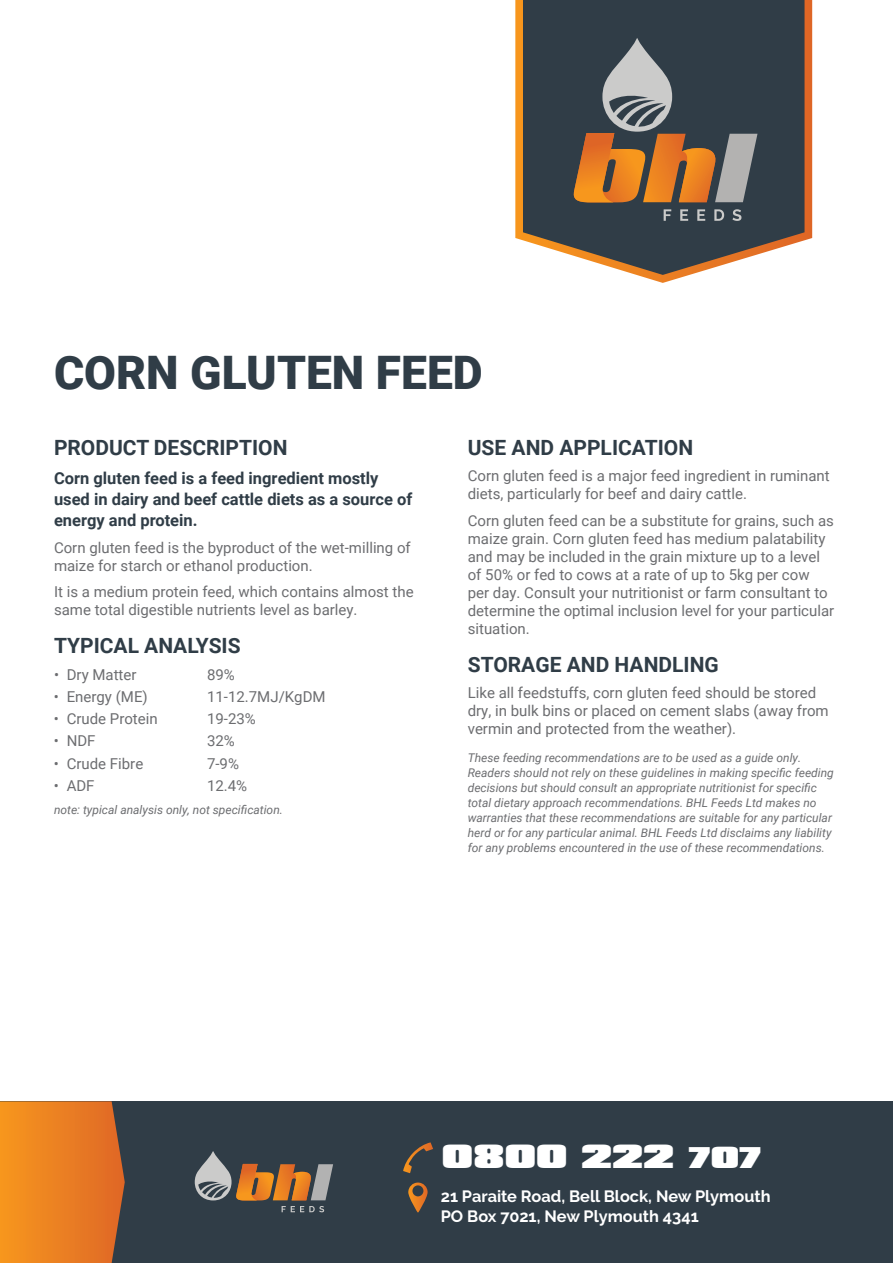
<style>
.page{position:relative;width:893px;height:1263px;background:#fff}
.page>*{position:absolute;margin:0;border:0;box-sizing:border-box;transform-origin:0 0}
.t1{font:900 46.2px "Roboto";color:#303d47}
.t2{font:28.35px "Padaloma";color:#fff}
.t3{font:700 21px "Roboto";color:#303d47}
.t4{font:700 16.5px/21px "Roboto";color:#303d47}
.t5{font:700 16.35px/19.6px "Raleway";color:#fff}
.t6{font:15px/18px "Roboto";color:#6c6d70}
.t7{font:italic 12px/15px "Roboto";color:#6c6d70}
.s1{font-size:25.65px}
</style>
<div class="page">
<svg style="left:515px;top:0;width:297px;height:283px"></svg>
<svg style="left:574px;top:37px;width:183px;height:165px"></svg>
<svg style="left:664px;top:209px;width:7px;height:12px"></svg>
<svg style="left:680px;top:209px;width:8px;height:12px"></svg>
<svg style="left:697px;top:209px;width:8px;height:12px"></svg>
<svg style="left:714px;top:209px;width:10px;height:12px"></svg>
<svg style="left:732px;top:209px;width:9px;height:12px"></svg>
<div style="left:0;top:1101px;width:893px;height:162px;background:#303d47"></div>
<svg style="left:0;top:1101px;width:125px;height:162px"></svg>
<svg style="left:282px;top:1206px;width:42px;height:6px"></svg>
<svg style="left:195px;top:1151px;width:138px;height:49px"></svg>
<svg style="left:408px;top:1182px;width:20px;height:30px"></svg>
<svg style="left:403px;top:1142px;width:30px;height:31px"></svg>
<h1 class="t1" style="left:54px;top:340px;width:430px">CORN GLUTEN FEED</h1>
<h3 class="t3" style="left:54px;top:432px;width:235px">PRODUCT DESCRIPTION</h3>
<p class="t4" style="left:54px;top:467px;width:360px">Corn gluten feed is a feed ingredient mostly used in dairy and beef cattle diets as a source of energy and protein.</p>
<p class="t6" style="left:54px;top:538px;width:358px">Corn gluten feed is the byproduct of the wet-milling of maize for starch or ethanol production.</p>
<p class="t6" style="left:54px;top:582px;width:361px">It is a medium protein feed, which contains almost the same total digestible nutrients level as barley.</p>
<h3 class="t3" style="left:54px;top:631px;width:188px">TYPICAL ANALYSIS</h3>
<p class="t6" style="left:54px;top:665px;width:84px">• Dry Matter</p>
<p class="t6" style="left:207px;top:665px;width:29px">89%</p>
<p class="t6" style="left:54px;top:687px;width:95px">• Energy (ME)</p>
<p class="t6" style="left:207px;top:687px;width:120px">11-12.7MJ/KgDM</p>
<p class="t6" style="left:54px;top:709px;width:105px">• Crude Protein</p>
<p class="t6" style="left:207px;top:709px;width:50px">19-23%</p>
<p class="t6" style="left:54px;top:731px;width:43px">• NDF</p>
<p class="t6" style="left:207px;top:731px;width:29px">32%</p>
<p class="t6" style="left:54px;top:754px;width:91px">• Crude Fibre</p>
<p class="t6" style="left:207px;top:754px;width:33px">7-9%</p>
<p class="t6" style="left:54px;top:776px;width:42px">• ADF</p>
<p class="t6" style="left:207px;top:776px;width:42px">12.4%</p>
<p class="t7" style="left:54px;top:802px;width:230px">note: typical analysis only, not specification.</p>
<h3 class="t3" style="left:468px;top:432px;width:227px">USE AND APPLICATION</h3>
<p class="t6" style="left:468px;top:466px;width:364px">Corn gluten feed is a major feed ingredient in ruminant diets, particularly for beef and dairy cattle.</p>
<p class="t6" style="left:468px;top:511px;width:368px">Corn gluten feed can be a substitute for grains, such as maize grain. Corn gluten feed has medium palatability and may be included in the grain mixture up to a level of 50% or fed to cows at a rate of up to 5kg per cow per day. Consult your nutritionist or farm consultant to determine the optimal inclusion level for your particular situation.</p>
<h3 class="t3" style="left:468px;top:649px;width:253px">STORAGE AND HANDLING</h3>
<p class="t6" style="left:468px;top:683px;width:362px">Like all feedstuffs, corn gluten feed should be stored dry, in bulk bins or placed on cement slabs (away from vermin and protected from the weather).</p>
<p class="t7" style="left:468px;top:750px;width:368px">These feeding recommendations are to be used as a guide only.<br>Readers should not rely on these guidelines in making specific feeding decisions but should consult an appropriate nutritionist for specific total dietary approach recommendations. BHL Feeds Ltd makes no warranties that these recommendations are suitable for any particular herd or for any particular animal. BHL Feeds Ltd disclaims any liability for any problems encountered in the use of these recommendations.</p>
<h2 class="t2" style="left:442px;top:1140px;width:321px">0800 222 <span class="s1">707</span></h2>
<p class="t5" style="left:441px;top:1187px;width:331px">21 Paraite Road, Bell Block, New Plymouth<br>PO Box 7021, New Plymouth 4341</p>
</div>
